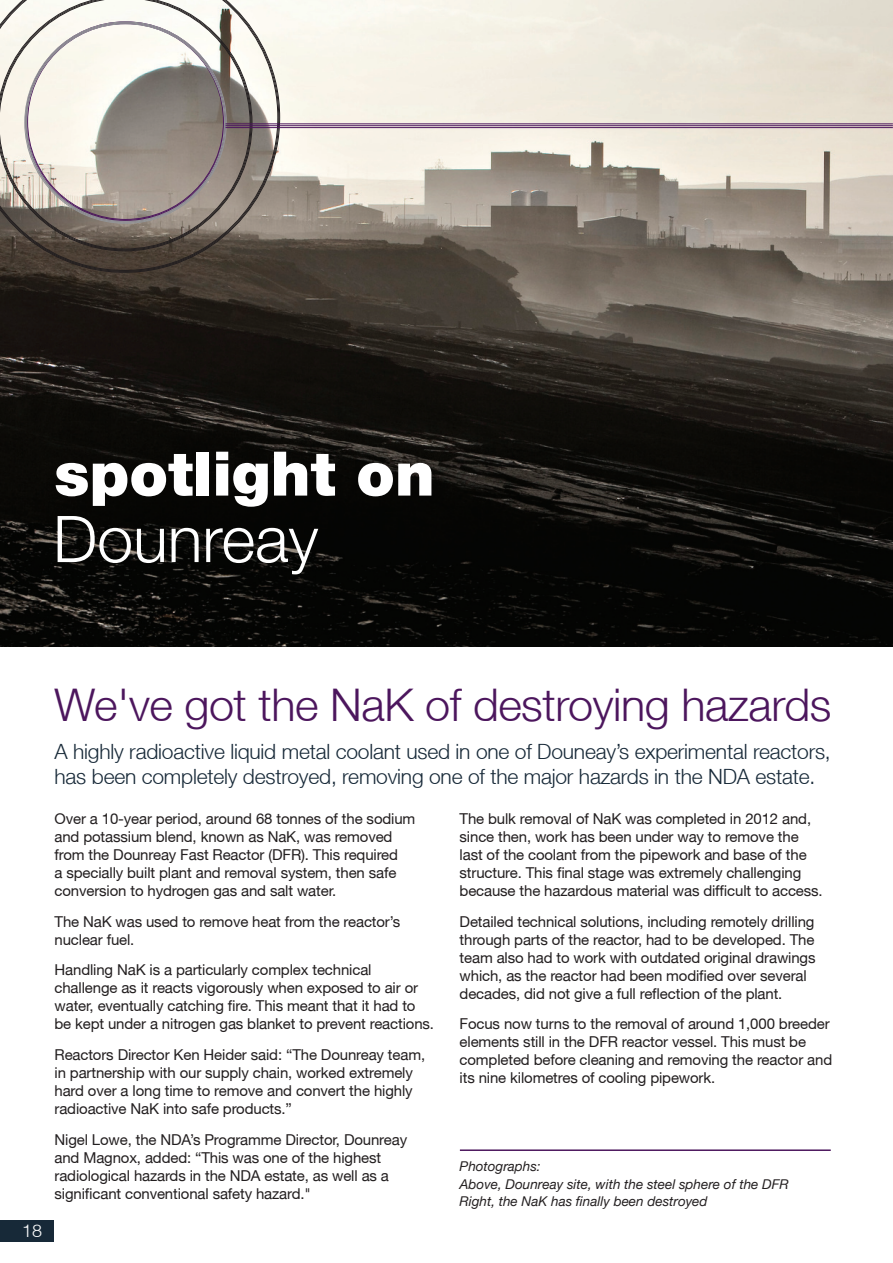
<style>
.page{position:relative;width:893px;height:1263px;background:#fff}
.page>*{position:absolute;margin:0;border:0;box-sizing:border-box;transform-origin:0 0}
.t1{font:300 64.5px "Helvetica Neue";color:#fff}
.t2{font:900 61.5px "Helvetica Neue";color:#fff}
.t3{font:300 45px "Helvetica Neue";letter-spacing:-.01em;color:#4c165d}
.t4{font:300 21px/25.2px "Helvetica Neue";letter-spacing:-.01em;color:#172938}
.t5{font:300 18px "Helvetica Neue";color:#fff}
.t6{font:15px/18px "Helvetica Neue";letter-spacing:-.01em;color:#231f20}
.t7{font:italic 13.5px/17.5px "Helvetica Neue";color:#231f20}
</style>
<div class="page">
<img style="left:0;top:0;width:892px;height:646px">
<div style="left:0;top:1220px;width:54px;height:22px;background:#172938"></div>
<svg style="left:0;top:0;width:278px;height:271px"></svg>
<hr style="left:225px;top:127px;width:667px;height:1px;background:#4c165d">
<hr style="left:225px;top:125px;width:667px;height:1px;background:#4c165d">
<hr style="left:225px;top:123px;width:667px;height:1px;background:#4c165d">
<hr style="left:460px;top:1149px;width:370px;height:2px;background:#4c165d">
<h2 class="t2" style="left:54px;top:451px;width:382px">spotlight on</h2>
<h1 class="t1" style="left:53px;top:516px;width:267px">Dounreay</h1>
<p class="t5" style="left:22px;top:1225px;width:22px">18</p>
<h3 class="t3" style="left:55px;top:689px;width:778px">We've got the NaK of destroying hazards</h3>
<h3 class="t4" style="left:55px;top:741px;width:777px">A highly radioactive liquid metal coolant used in one of Douneay’s experimental reactors, has been completely destroyed, removing one of the major hazards in the NDA estate.</h3>
<p class="t6" style="left:55px;top:811px;width:362px">Over a 10-year period, around 68 tonnes of the sodium and potassium blend, known as NaK, was removed from the Dounreay Fast Reactor (DFR). This required<br>a specially built plant and removal system, then safe conversion to hydrogen gas and salt water.</p>
<p class="t6" style="left:55px;top:914px;width:347px">The NaK was used to remove heat from the reactor’s nuclear fuel.</p>
<p class="t6" style="left:55px;top:963px;width:381px">Handling NaK is a particularly complex technical challenge as it reacts vigorously when exposed to air or water, eventually catching fire. This meant that it had to be kept under a nitrogen gas blanket to prevent reactions.</p>
<p class="t6" style="left:55px;top:1047px;width:372px">Reactors Director Ken Heider said: “The Dounreay team, in partnership with our supply chain, worked extremely hard over a long time to remove and convert the highly radioactive NaK into safe products.”</p>
<p class="t6" style="left:55px;top:1132px;width:354px">Nigel Lowe, the NDA’s Programme Director, Dounreay and Magnox, added: “This was one of the highest radiological hazards in the NDA estate, as well as a significant conventional safety hazard."</p>
<p class="t6" style="left:459px;top:811px;width:364px">The bulk removal of NaK was completed in 2012 and, since then, work has been under way to remove the last of the coolant from the pipework and base of the structure. This final stage was extremely challenging because the hazardous material was difficult to access.</p>
<p class="t6" style="left:459px;top:914px;width:357px">Detailed technical solutions, including remotely drilling through parts of the reactor, had to be developed. The team also had to work with outdated original drawings which, as the reactor had been modified over several decades, did not give a full reflection of the plant.</p>
<p class="t6" style="left:459px;top:1017px;width:374px">Focus now turns to the removal of around 1,000 breeder elements still in the DFR reactor vessel. This must be completed before cleaning and removing the reactor and its nine kilometres of cooling pipework.</p>
<p class="t7" style="left:459px;top:1159px;width:330px">Photographs:<br>Above, Dounreay site, with the steel sphere of the DFR<br>Right, the NaK has finally been destroyed</p>
</div>
